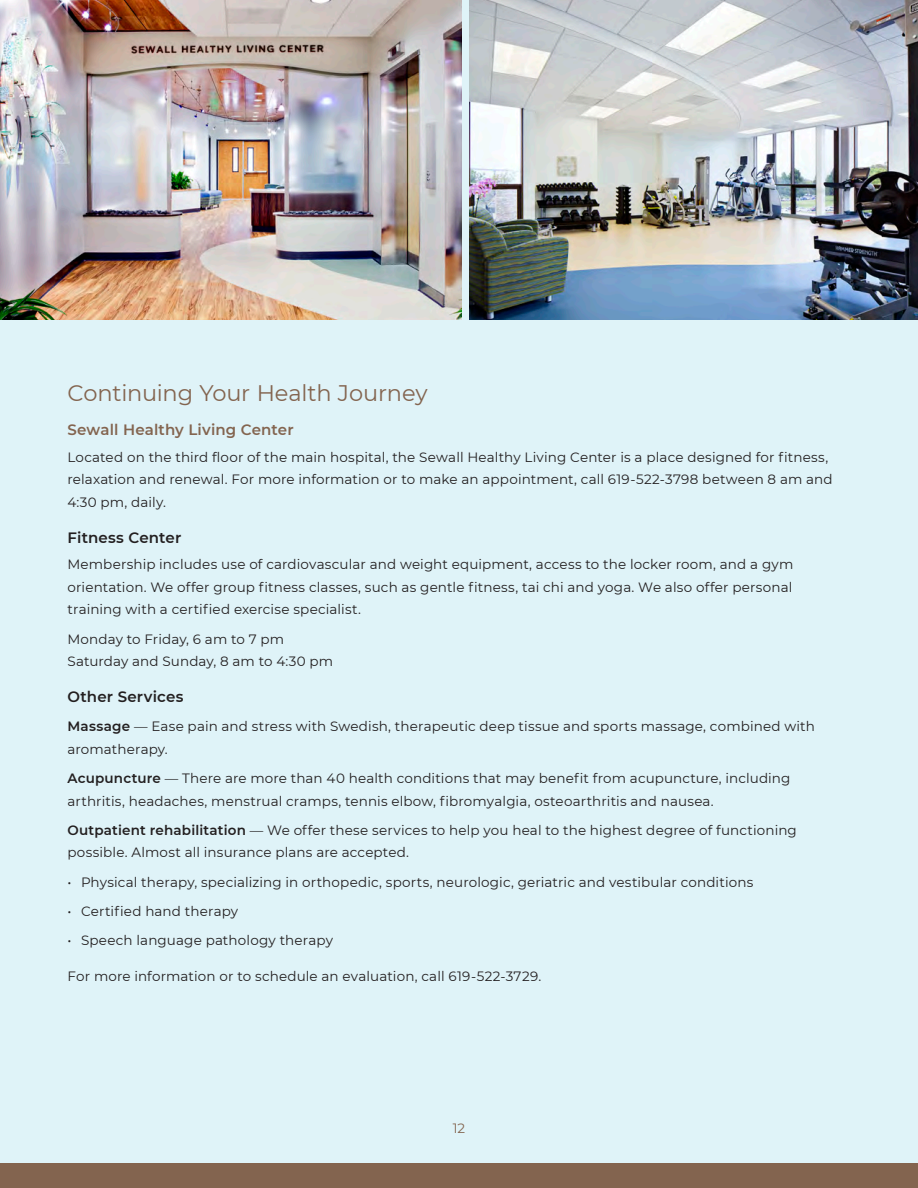
<style>
.page{position:relative;width:918px;height:1188px;background:#dff3f8}
.page>*{position:absolute;margin:0;border:0;box-sizing:border-box;transform-origin:0 0}
.Section_header_NEW{font:22.5px "Montserrat";letter-spacing:-.01em;color:#83644f}
.Sub_Subhead_2024{font:600 15px "Montserrat";letter-spacing:.01em;color:#231f20}
.Sub_Subhead_2024-2{font:600 15px "Montserrat";letter-spacing:.01em;color:#83644f}
.Text{font:13.5px/22.5px "Montserrat";letter-spacing:.01em;color:#231f20}
.Bullets_2024{font:13.5px "Montserrat";letter-spacing:.01em;color:#231f20}
.t1{font:13.5px "Montserrat";color:#83644f}
.s1{font-weight:600}
</style>
<div class="page">
<img style="left:470px;top:0;width:448px;height:320px">
<img style="left:0;top:0;width:462px;height:320px">
<div style="left:0;top:1163px;width:918px;height:25px;background:#83644f"></div>
<p class="Section_header_NEW" style="left:68px;top:378px;width:362px">Continuing Your Health Journey</p>
<p class="Sub_Subhead_2024-2" style="left:68px;top:419px;width:228px">Sewall Healthy Living Center</p>
<p class="Text" style="left:68px;top:445px;width:767px">Located on the third floor of the main hospital, the Sewall Healthy Living Center is a place designed for fitness, relaxation and renewal. For more information or to make an appointment, call 619-522-3798 between 8 am and<br>4:30 pm, daily.</p>
<p class="Sub_Subhead_2024" style="left:68px;top:527px;width:115px">Fitness Center</p>
<p class="Text" style="left:68px;top:553px;width:727px;text-align:justify">Membership includes use of cardiovascular and weight equipment, access to the locker room, and a gym orientation. We offer group fitness classes, such as gentle fitness, tai chi and yoga. We also offer personal training with a certified exercise specialist.</p>
<p class="Text" style="left:68px;top:627px;width:267px">Monday to Friday, 6 am to 7 pm<br>Saturday and Sunday, 8 am to 4:30 pm</p>
<p class="Sub_Subhead_2024" style="left:68px;top:686px;width:118px">Other Services</p>
<p class="Text" style="left:68px;top:715px;width:749px"><span class="s1">Massage</span> — Ease pain and stress with Swedish, therapeutic deep tissue and sports massage, combined with aromatherapy.</p>
<p class="Text" style="left:68px;top:767px;width:725px"><span class="s1">Acupuncture</span> — There are more than 40 health conditions that may benefit from acupuncture, including arthritis, headaches, menstrual cramps, tennis elbow, fibromyalgia, osteoarthritis and nausea.</p>
<p class="Text" style="left:68px;top:818px;width:731px"><span class="s1">Outpatient rehabilitation</span> — We offer these services to help you heal to the highest degree of functioning possible. Almost all insurance plans are accepted.</p>
<p class="Bullets_2024" style="left:68px;top:873px;width:687px">• Physical therapy, specializing in orthopedic, sports, neurologic, geriatric and vestibular conditions</p>
<p class="Bullets_2024" style="left:68px;top:902px;width:172px">• Certified hand therapy</p>
<p class="Bullets_2024" style="left:68px;top:931px;width:267px">• Speech language pathology therapy</p>
<p class="Text" style="left:68px;top:965px;width:475px">For more information or to schedule an evaluation, call 619-522-3729.</p>
<p class="t1" style="left:453px;top:1119px;width:14px">12</p>
</div>
